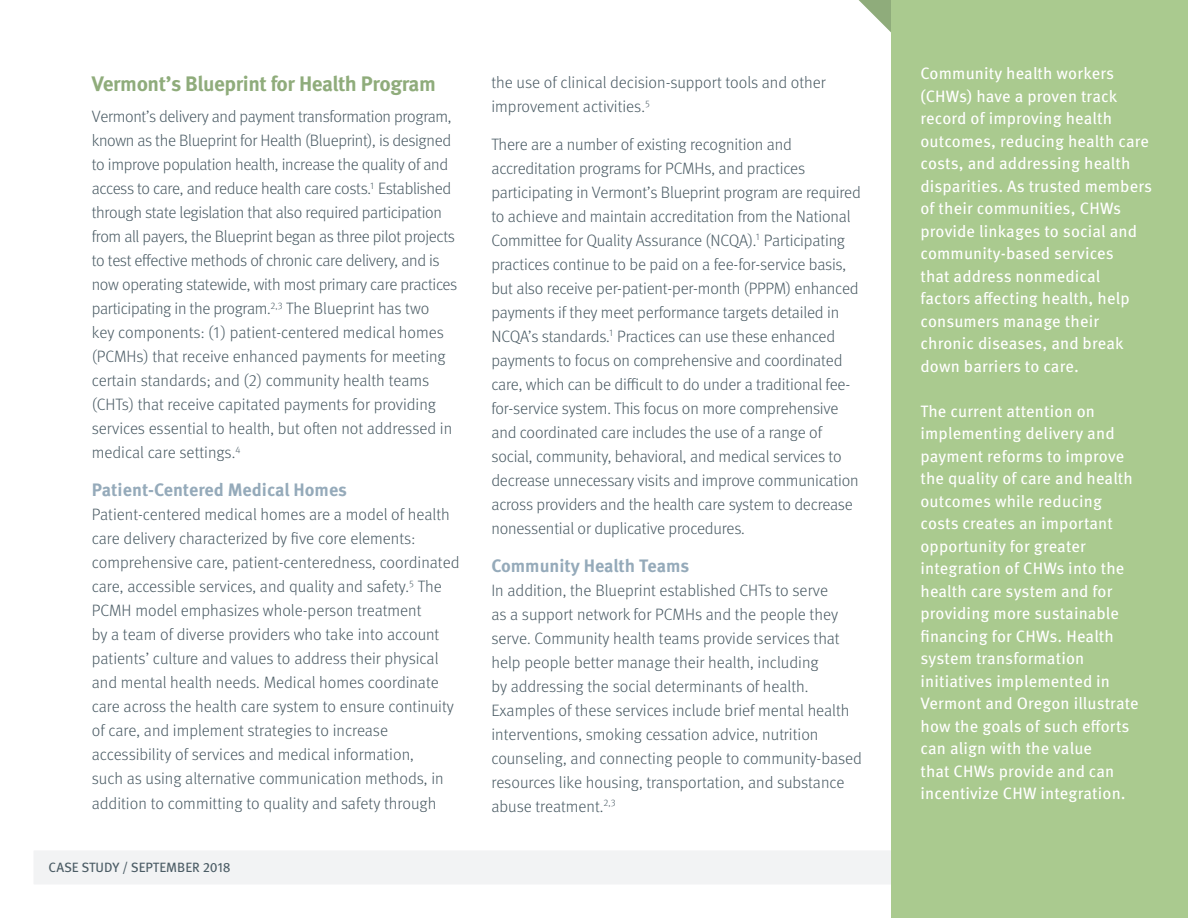
<style>
.page{position:relative;width:1188px;height:918px;background:#fff}
.page>*{position:absolute;margin:0;border:0;box-sizing:border-box;transform-origin:0 0}
.t1{font:700 21px "Meta OT";letter-spacing:-.02em;color:#8fac7b}
.t2{font:700 18px "Meta OT";color:#95aaba}
.t3{font:300 16.5px/24px "Meta OT";letter-spacing:-.01em;color:#4b5c65}
.t4{font:16.5px/22.5px "Meta OT";letter-spacing:.01em;color:#fff}
.t5{font:13.5px "Meta OT";color:#4b5c65}
</style>
<div class="page">
<div style="left:34px;top:851px;width:857px;height:33px;background:#f2f3f4"></div>
<div style="left:891px;top:0;width:297px;height:918px;background:#aaca8f"></div>
<svg style="left:859px;top:0;width:32px;height:32px"></svg>
<p class="t1" style="left:92px;top:71px;width:346px">Vermont’s Blueprint for Health Program</p>
<p class="t3" style="left:92px;top:105px;width:367px">Vermont’s delivery and payment transformation program, known as the Blueprint for Health (Blueprint), is designed to improve population health, increase the quality of and access to care, and reduce health care costs.<sup>1</sup> Established through state legislation that also required participation from all payers, the Blueprint began as three pilot projects to test effective methods of chronic care delivery, and is now operating statewide, with most primary care practices participating in the program.<sup>2,3</sup> The Blueprint has two<br>key components: (1) patient-centered medical homes (PCMHs) that receive enhanced payments for meeting certain standards; and (2) community health teams (CHTs) that receive capitated payments for providing services essential to health, but often not addressed in medical care settings.<sup>4</sup></p>
<p class="t2" style="left:92px;top:479px;width:257px">Patient-Centered Medical Homes</p>
<p class="t3" style="left:92px;top:503px;width:369px">Patient-centered medical homes are a model of health care delivery characterized by five core elements: comprehensive care, patient-centeredness, coordinated care, accessible services, and quality and safety.<sup>5</sup> The PCMH model emphasizes whole-person treatment<br>by a team of diverse providers who take into account patients’ culture and values to address their physical and mental health needs. Medical homes coordinate care across the health care system to ensure continuity of care, and implement strategies to increase accessibility of services and medical information,<br>such as using alternative communication methods, in addition to committing to quality and safety through</p>
<p class="t5" style="left:48px;top:859px;width:184px">CASE STUDY / SEPTEMBER 2018</p>
<p class="t3" style="left:491px;top:71px;width:336px">the use of clinical decision-support tools and other improvement activities.<sup>5</sup></p>
<p class="t3" style="left:491px;top:132px;width:371px">There are a number of existing recognition and accreditation programs for PCMHs, and practices participating in Vermont’s Blueprint program are required to achieve and maintain accreditation from the National Committee for Quality Assurance (NCQA).<sup>1</sup> Participating practices continue to be paid on a fee-for-service basis, but also receive per-patient-per-month (PPPM) enhanced payments if they meet performance targets detailed in NCQA’s standards.<sup>1</sup> Practices can use these enhanced payments to focus on comprehensive and coordinated care, which can be difficult to do under a traditional fee&shy;for-service system. This focus on more comprehensive and coordinated care includes the use of a range of social, community, behavioral, and medical services to decrease unnecessary visits and improve communication across providers and the health care system to decrease nonessential or duplicative procedures.</p>
<p class="t2" style="left:491px;top:554px;width:199px">Community Health Teams</p>
<p class="t3" style="left:491px;top:578px;width:372px">In addition, the Blueprint established CHTs to serve<br>as a support network for PCMHs and the people they serve. Community health teams provide services that help people better manage their health, including<br>by addressing the social determinants of health.<br>Examples of these services include brief mental health interventions, smoking cessation advice, nutrition counseling, and connecting people to community-based resources like housing, transportation, and substance abuse treatment.<sup>2,3</sup></p>
<p class="t4" style="left:920px;top:62px;width:233px">Community health workers (CHWs) have a proven track record of improving health outcomes, reducing health care costs, and addressing health disparities. As trusted members of their communities, CHWs provide linkages to social and community-based services<br>that address nonmedical factors affecting health, help consumers manage their chronic diseases, and break down barriers to care.</p>
<p class="t4" style="left:920px;top:400px;width:220px">The current attention on implementing delivery and payment reforms to improve the quality of care and health outcomes while reducing costs creates an important opportunity for greater integration of CHWs into the health care system and for providing more sustainable financing for CHWs. Health system transformation initiatives implemented in<br>Vermont and Oregon illustrate how the goals of such efforts can align with the value<br>that CHWs provide and can incentivize CHW integration.</p>
</div>
